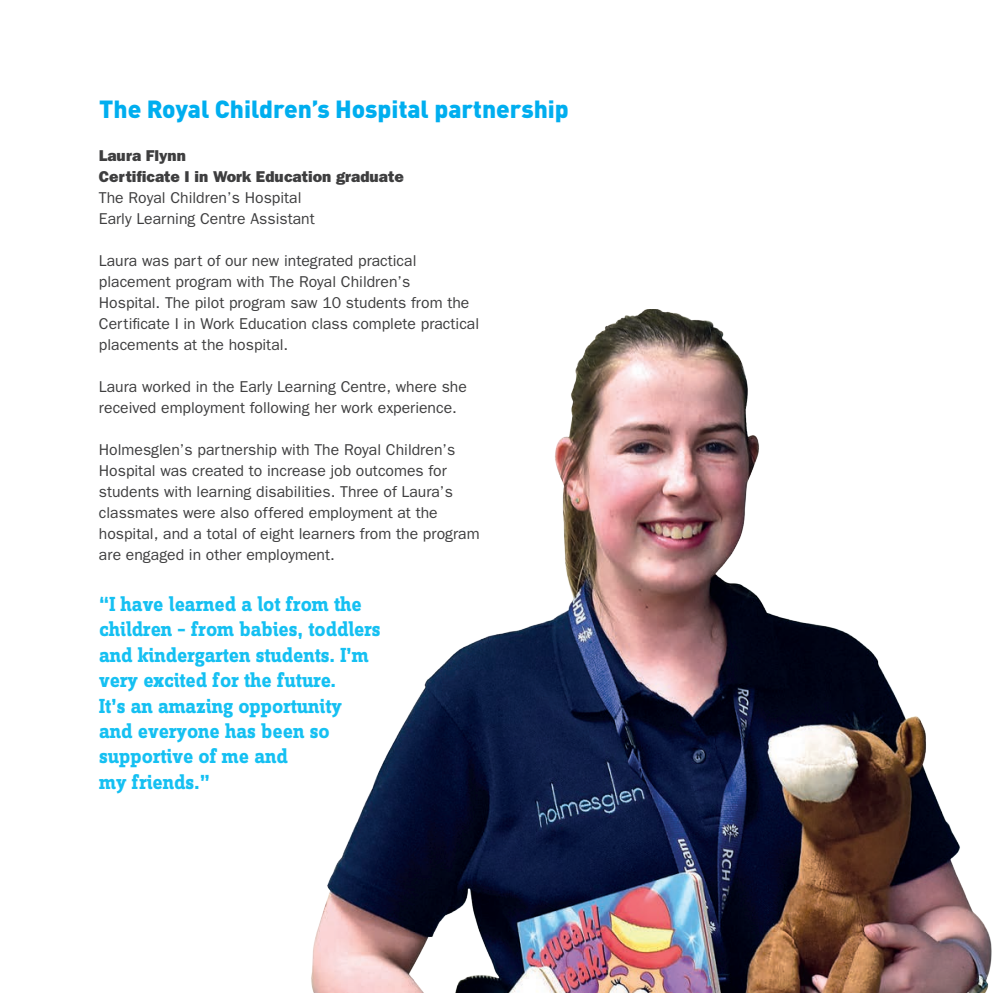
<style>
.page{position:relative;width:993px;height:993px;background:#fff}
.page>*{position:absolute;margin:0;border:0;box-sizing:border-box;transform-origin:0 0}
.t1{font:900 24.5px "DINOT";color:#00aeef}
.t2{font:700 21.18px/25.4px "Zine Slab Dis";color:#15c0f2}
.t3{font:15.75px/21px "Franklin Gothic";color:#3e3e3f}
.t4{font:800 15.75px/21px "Franklin Gothic";color:#3e3e3f}
.s1{font-weight:400}
</style>
<div class="page">
<img style="left:311px;top:309px;width:681px;height:683px">
<p class="t1" style="left:99px;top:93px;width:471px">The Royal Children’s Hospital partnership</p>
<p class="t4" style="left:99px;top:145px;width:88px">Laura Flynn</p>
<p class="t4" style="left:99px;top:166px;width:306px">Certificate I in Work Education graduate<br><span class="s1">The Royal Children’s Hospital</span></p>
<p class="t3" style="left:99px;top:208px;width:217px">Early Learning Centre Assistant</p>
<p class="t3" style="left:99px;top:250px;width:381px">Laura was part of our new integrated practical placement program with The Royal Children’s<br>Hospital. The pilot program saw 10 students from the Certificate I in Work Education class complete practical placements at the hospital.</p>
<p class="t3" style="left:99px;top:376px;width:369px">Laura worked in the Early Learning Centre, where she received employment following her work experience.</p>
<p class="t3" style="left:99px;top:439px;width:382px">Holmesglen’s partnership with The Royal Children’s Hospital was created to increase job outcomes for students with learning disabilities. Three of Laura’s classmates were also offered employment at the hospital, and a total of eight learners from the program are engaged in other employment.</p>
<p class="t2" style="left:99px;top:592px;width:283px">“I have learned a lot from the children – from babies, toddlers and kindergarten students. I’m very excited for the future.<br>It’s an amazing opportunity<br>and everyone has been so supportive of me and<br>my friends.”</p>
</div>
